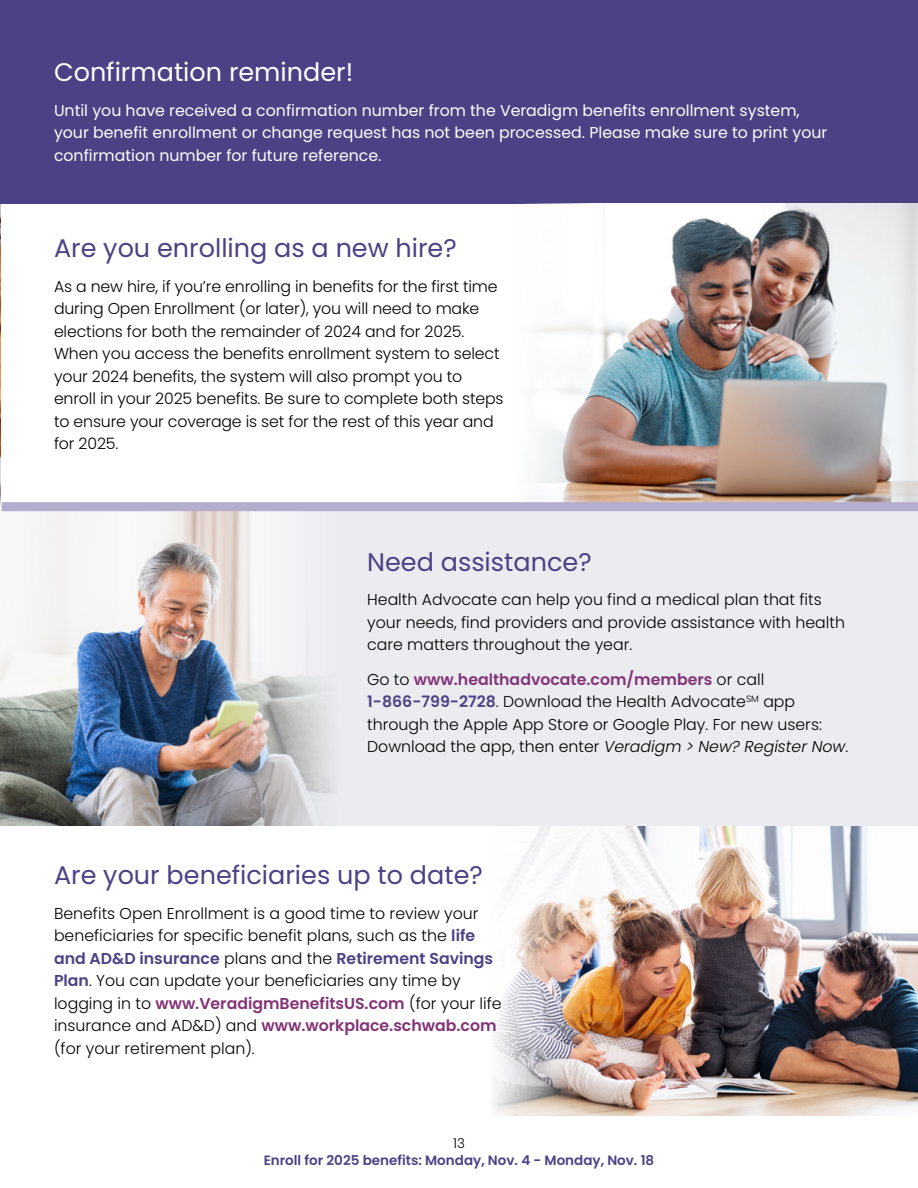
<style>
.page{position:relative;width:918px;height:1188px;background:#fff}
.page>*{position:absolute;margin:0;border:0;box-sizing:border-box;transform-origin:0 0}
.t1{font:25.5px "Poppins";color:#4b4185}
.t2{font:25.5px "Poppins";color:#fff}
.t3{font:300 15.75px/22.5px "Poppins";color:#000}
.t4{font:15.75px/22.5px "Poppins";color:#fff}
.t5{font:600 13.5px "Poppins";color:#4b4185}
.t6{font:300 13.5px "Poppins";color:#000}
.s1{font-weight:600;color:#833376}
.s2{font-weight:600;color:#4b4185}
.s3{font-style:italic}
</style>
<div class="page">
<img style="left:493px;top:826px;width:425px;height:290px">
<div style="left:1px;top:507px;width:917px;height:319px;background:#eaecf0"></div>
<img style="left:0;top:0;width:1px;height:506px">
<div style="left:1px;top:0;width:917px;height:203px;background:#4b4185"></div>
<img style="left:513px;top:203px;width:405px;height:299px">
<img style="left:1px;top:511px;width:339px;height:315px">
<div style="left:2px;top:502px;width:916px;height:9px;background:#b5adcd"></div>
<h1 class="t2" style="left:54px;top:58px;width:301px">Confirmation reminder!</h1>
<p class="t4" style="left:54px;top:99px;width:775px">Until you have received a confirmation number from the Veradigm benefits enrollment system, your benefit enrollment or change request has not been processed. Please make sure to print your confirmation number for future reference.</p>
<h1 class="t1" style="left:54px;top:233px;width:404px">Are you enrolling as a new hire?</h1>
<p class="t3" style="left:54px;top:275px;width:451px">As a new hire, if you’re enrolling in benefits for the first time during Open Enrollment (or later), you will need to make elections for both the remainder of 2024 and for 2025.<br>When you access the benefits enrollment system to select your 2024 benefits, the system will also prompt you to enroll in your 2025 benefits. Be sure to complete both steps to ensure your coverage is set for the rest of this year and for 2025.</p>
<h1 class="t1" style="left:367px;top:547px;width:226px">Need assistance?</h1>
<p class="t3" style="left:367px;top:588px;width:479px">Health Advocate can help you find a medical plan that fits your needs, find providers and provide assistance with health care matters throughout the year.</p>
<p class="t3" style="left:367px;top:668px;width:483px">Go to <span class="s1">www.healthadvocate.com/members</span> or call <span class="s2">1-866-799-2728</span>. Download the Health Advocate<sup>SM</sup> app through the Apple App Store or Google Play. For new users:<br>Download the app, then enter <span class="s3">Veradigm &gt; New? Register Now</span>.</p>
<h1 class="t1" style="left:54px;top:860px;width:430px">Are your beneficiaries up to date?</h1>
<p class="t3" style="left:54px;top:902px;width:449px">Benefits Open Enrollment is a good time to review your beneficiaries for specific benefit plans, such as the <span class="s2">life and AD&amp;D insurance</span> plans and the <span class="s2">Retirement Savings Plan</span>. You can update your beneficiaries any time by logging in to <span class="s1">www.VeradigmBenefitsUS.com</span> (for your life insurance and AD&amp;D) and <span class="s1">www.workplace.schwab.com </span>(for your retirement plan).</p>
<p class="t6" style="left:453px;top:1136px;width:13px">13</p>
<p class="t5" style="left:264px;top:1152px;width:392px">Enroll for 2025 benefits: Monday, Nov. 4 - Monday, Nov. 18</p>
</div>
